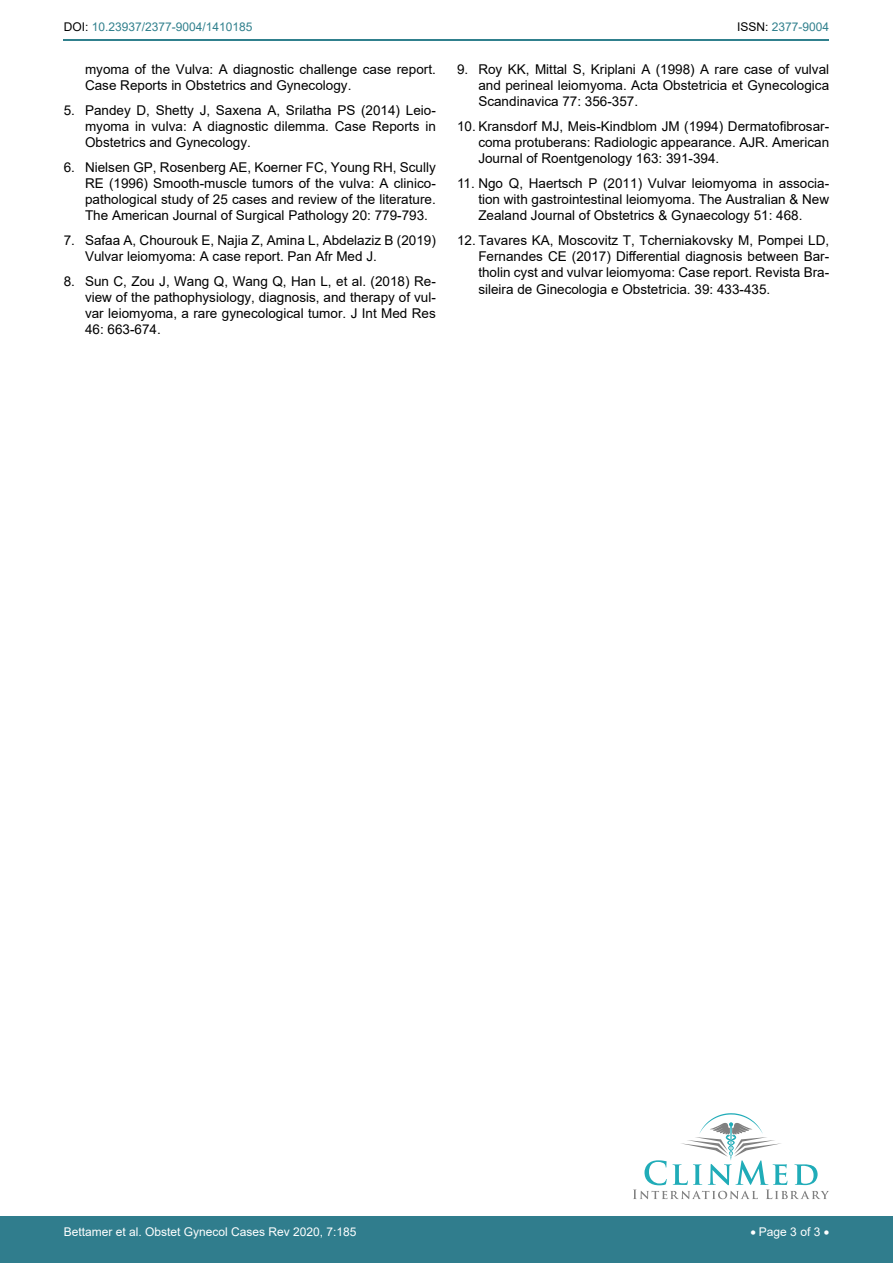
<style>
.page{position:relative;width:893px;height:1263px;background:#fff}
.page>*{position:absolute;margin:0;border:0;box-sizing:border-box;transform-origin:0 0}
.t1{font:13.5px/16.2px "Arial";color:#000;text-align:justify}
.t2{font:12px "Arial";color:#fff}
.t3{font:12px "Arial";color:#30808d}
.s1{color:#000}
</style>
<div class="page">
<hr style="left:64px;top:40px;width:765px;height:1px;background:#30808d">
<div style="left:0;top:1217px;width:893px;height:46px;background:#307d8d"></div>
<svg style="left:633px;top:1113px;width:196px;height:86px"></svg>
<p class="t3" style="left:64px;top:19px;width:190px"><span class="s1">DOI:</span> 10.23937/2377-9004/1410185</p>
<p class="t3" style="left:737px;top:19px;width:94px"><span class="s1">ISSN:</span> 2377-9004</p>
<p class="t1" style="left:85px;top:61px;width:352px">myoma of the Vulva: A diagnostic challenge case report.<br>Case Reports in Obstetrics and Gynecology.</p>
<p class="t1" style="left:85px;top:102px;width:352px;text-indent:-21px">5. Pandey D, Shetty J, Saxena A, Srilatha PS (2014) Leio&shy;myoma in vulva: A diagnostic dilemma. Case Reports in Obstetrics and Gynecology.</p>
<p class="t1" style="left:85px;top:159px;width:352px;text-indent:-21px">6. Nielsen GP, Rosenberg AE, Koerner FC, Young RH, Scully RE (1996) Smooth-muscle tumors of the vulva: A clinico&shy;pathological study of 25 cases and review of the literature.<br>The American Journal of Surgical Pathology 20: 779-793.</p>
<p class="t1" style="left:85px;top:232px;width:352px;text-indent:-21px">7. Safaa A, Chourouk E, Najia Z, Amina L, Abdelaziz B (2019)<br>Vulvar leiomyoma: A case report. Pan Afr Med J.</p>
<p class="t1" style="left:85px;top:273px;width:352px;text-indent:-21px">8. Sun C, Zou J, Wang Q, Wang Q, Han L, et al. (2018) Re&shy;view of the pathophysiology, diagnosis, and therapy of vul&shy;var leiomyoma, a rare gynecological tumor. J Int Med Res 46: 663-674.</p>
<p class="t1" style="left:478px;top:61px;width:352px;text-indent:-21px">9. Roy KK, Mittal S, Kriplani A (1998) A rare case of vulval and perineal leiomyoma. Acta Obstetricia et Gynecologica Scandinavica 77: 356-357.</p>
<p class="t1" style="left:478px;top:118px;width:352px;text-indent:-21px">10. Kransdorf MJ, Meis-Kindblom JM (1994) Dermatofibrosar&shy;coma protuberans: Radiologic appearance. AJR. American Journal of Roentgenology 163: 391-394.</p>
<p class="t1" style="left:478px;top:175px;width:352px;text-indent:-21px">11. Ngo Q, Haertsch P (2011) Vulvar leiomyoma in associa&shy;tion with gastrointestinal leiomyoma. The Australian &amp; New Zealand Journal of Obstetrics &amp; Gynaecology 51: 468.</p>
<p class="t1" style="left:478px;top:232px;width:352px;text-indent:-21px">12. Tavares KA, Moscovitz T, Tcherniakovsky M, Pompei LD, Fernandes CE (2017) Differential diagnosis between Bar&shy;tholin cyst and vulvar leiomyoma: Case report. Revista Bra&shy;sileira de Ginecologia e Obstetricia. 39: 433-435.</p>
<p class="t2" style="left:64px;top:1223px;width:294px">Bettamer et al. Obstet Gynecol Cases Rev 2020, 7:185</p>
<p class="t2" style="left:750px;top:1223px;width:80px">• Page 3 of 3 •</p>
</div>
